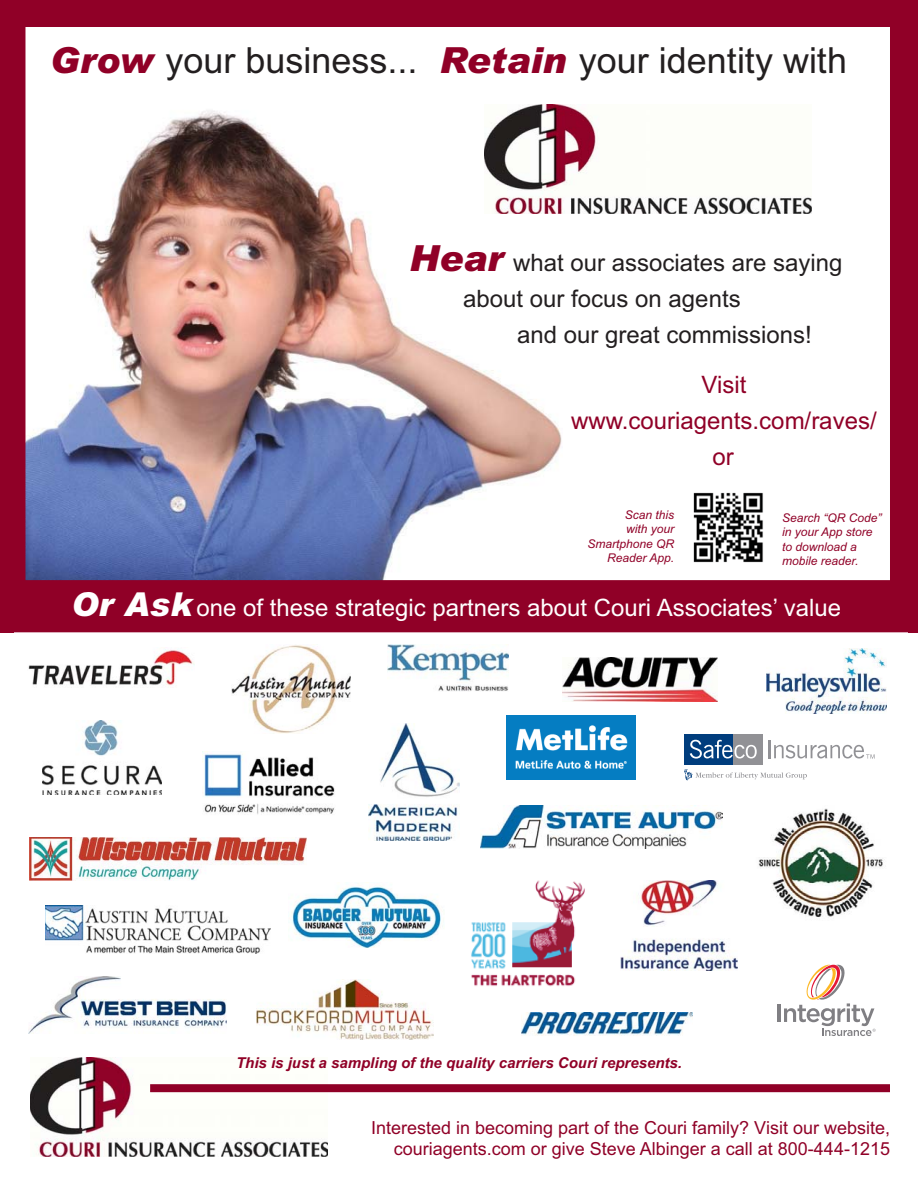
<style>
.page{position:relative;width:918px;height:1188px;background:#fff}
.page>*{position:absolute;margin:0;border:0;box-sizing:border-box;transform-origin:0 0}
.t1{font:36px "Arial";color:#231f20}
.t2{font:24px/36px "Arial";color:#231f20}
.t3{font:24px "Arial";color:#fff}
.t4{font:24px/36px "Arial";color:#900027;text-align:center}
.t5{font:18px/21.6px "Arial";color:#900027;text-align:right}
.t6{font:italic 700 15px "Arial";color:#900027}
.t7{font:italic 12px/14.4px "Arial";color:#900027;text-align:right}
.s1{font-weight:900;font-style:italic;color:#900027}
.s2{font-weight:900;font-style:italic;font-size:36px;color:#900027}
.s3{font-weight:900;font-style:italic;font-size:33px}
</style>
<div class="page">
<div style="left:0;top:0;width:918px;height:632px;background:#900027"></div>
<img style="left:30px;top:1057px;width:298px;height:99px">
<hr style="left:778px;top:1004px;width:3px;height:18px;background:#807f83">
<svg style="left:784px;top:965px;width:92px;height:71px"></svg>
<img style="left:28px;top:649px;width:167px;height:37px">
<img style="left:204px;top:751px;width:131px;height:63px">
<img style="left:231px;top:644px;width:120px;height:90px">
<img style="left:369px;top:724px;width:90px;height:117px">
<img style="left:291px;top:886px;width:150px;height:62px">
<img style="left:767px;top:648px;width:120px;height:65px">
<img style="left:471px;top:880px;width:114px;height:107px">
<img style="left:387px;top:644px;width:121px;height:47px">
<img style="left:506px;top:715px;width:129px;height:65px">
<img style="left:758px;top:808px;width:125px;height:109px">
<img style="left:522px;top:1012px;width:170px;height:24px">
<img style="left:42px;top:721px;width:120px;height:74px">
<img style="left:481px;top:806px;width:241px;height:43px">
<img style="left:29px;top:976px;width:198px;height:58px">
<hr style="left:768px;top:740px;width:3px;height:18px;background:#919195">
<div style="left:684px;top:734px;width:49px;height:30px;background:#003d7d"></div>
<div style="left:733px;top:734px;width:30px;height:30px;background:#919195"></div>
<svg style="left:690px;top:740px;width:67px;height:19px"></svg>
<svg style="left:774px;top:745px;width:101px;height:14px"></svg>
<svg style="left:684px;top:769px;width:123px;height:12px"></svg>
<img style="left:29px;top:837px;width:278px;height:44px">
<svg style="left:25px;top:27px;width:865px;height:553px;background:#d9d3d9"></svg>
<svg style="left:26px;top:580px;width:864px;height:1px"></svg>
<img style="left:684px;top:483px;width:89px;height:89px">
<svg style="left:150px;top:1084px;width:740px;height:8px;background:#92062c"></svg>
<img style="left:620px;top:881px;width:118px;height:90px">
<img style="left:562px;top:658px;width:156px;height:43px">
<img style="left:45px;top:906px;width:225px;height:47px">
<img style="left:256px;top:979px;width:177px;height:61px">
<h1 class="t1" style="left:50px;top:48px;width:799px"><span class="s1">Grow</span> your business... <span class="s1">Retain</span> your identity with</h1>
<h2 class="t2" style="left:463px;top:247px;width:381px;text-indent:-54px"><span class="s2">Hear</span> what our associates are saying about our focus on agents</h2>
<h2 class="t2" style="left:517px;top:319px;width:296px">and our great commissions!</h2>
<h2 class="t4" style="left:571px;top:369px;width:307px">Visit www.couriagents.com/raves/ or</h2>
<p class="t7" style="left:587px;top:507px;width:88px">Scan this<br>with your<br>Smartphone QR<br>Reader App.</p>
<p class="t7" style="left:782px;top:510px;width:101px;text-align:left">Search “QR Code” in your App store to download a mobile reader.</p>
<h2 class="t3" style="left:71px;top:599px;width:772px"><span class="s3">Or Ask</span> one of these strategic partners about Couri Associates’ value</h2>
<p class="t6" style="left:236px;top:1054px;width:447px">This is just a sampling of the quality carriers Couri represents.</p>
<p class="t5" style="left:371px;top:1118px;width:520px">Interested in becoming part of the Couri family? Visit our website, couriagents.com or give Steve Albinger a call at 800-444-1215</p>
</div>
